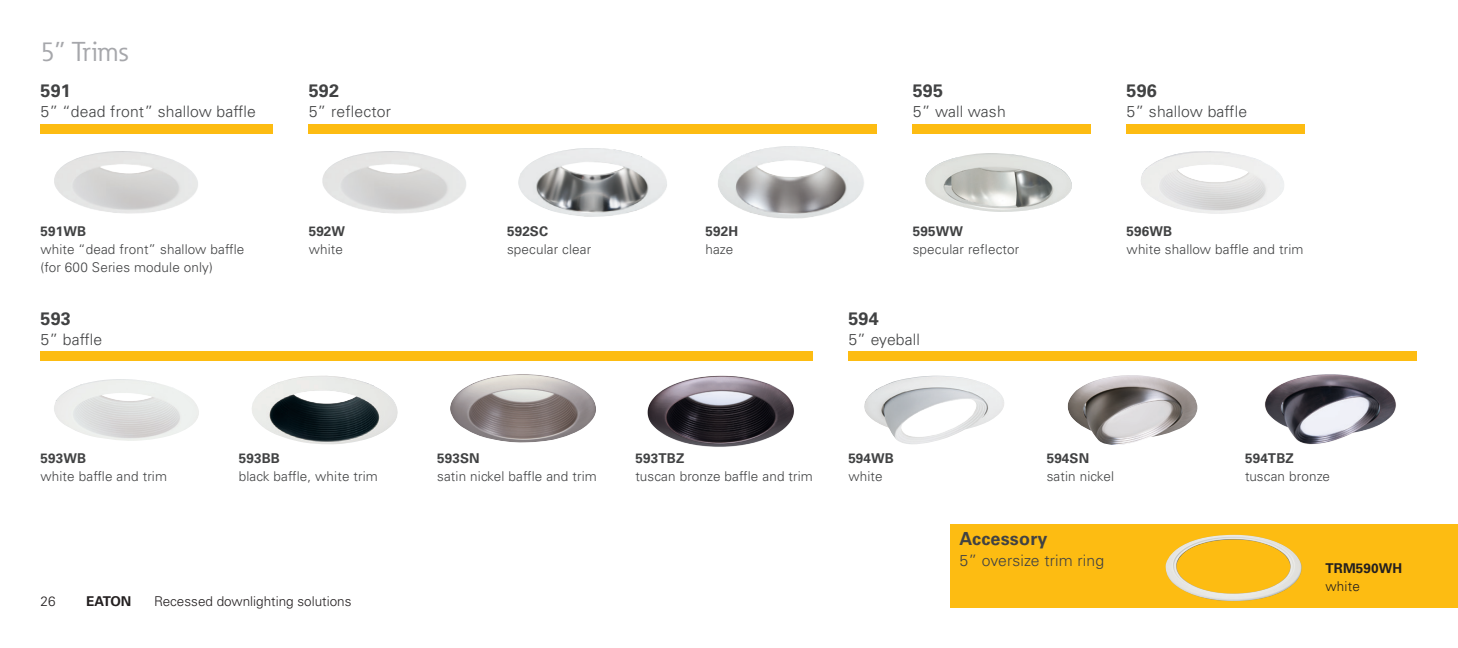
<style>
.page{position:relative;width:1458px;height:648px;background:#fff}
.page>*{position:absolute;margin:0;border:0;box-sizing:border-box;transform-origin:0 0}
.t1{font:27px "Eaton";letter-spacing:.01em;color:#a6a7ab}
.t2{font:700 18px "Univers LT Std";letter-spacing:.01em;color:#414243}
.t3{font:300 15.75px "Univers LT Std";letter-spacing:.01em;color:#414243}
.t4{font:300 13.5px/18px "Univers LT Std";letter-spacing:.01em;color:#414243}
.t5{font:700 13.5px "Univers LT Std";letter-spacing:.01em;color:#414243}
.t6{font:300 13.5px "Univers LT Std";color:#231f20}
.t7{font:700 13.5px "Univers LT Std";letter-spacing:.01em;color:#231f20}
</style>
<div class="page">
<div style="left:309px;top:124px;width:568px;height:10px;background:#fdbc12"></div>
<div style="left:40px;top:124px;width:233px;height:10px;background:#fdbc12"></div>
<div style="left:848px;top:351px;width:569px;height:10px;background:#fdbc12"></div>
<div style="left:40px;top:351px;width:773px;height:10px;background:#fdbc12"></div>
<div style="left:913px;top:124px;width:178px;height:10px;background:#fdbc12"></div>
<div style="left:1127px;top:124px;width:178px;height:10px;background:#fdbc12"></div>
<img style="left:322px;top:151px;width:144px;height:63px">
<img style="left:54px;top:151px;width:144px;height:63px">
<img style="left:518px;top:148px;width:149px;height:69px">
<img style="left:718px;top:146px;width:146px;height:73px">
<img style="left:54px;top:379px;width:145px;height:62px">
<img style="left:252px;top:376px;width:146px;height:69px">
<img style="left:450px;top:374px;width:146px;height:69px">
<img style="left:647px;top:375px;width:147px;height:72px">
<img style="left:864px;top:376px;width:140px;height:68px">
<img style="left:1067px;top:375px;width:131px;height:70px">
<img style="left:1265px;top:374px;width:131px;height:71px">
<img style="left:925px;top:153px;width:147px;height:59px">
<img style="left:1141px;top:151px;width:143px;height:63px">
<div style="left:951px;top:524px;width:507px;height:84px;background:#fdbc12"></div>
<img style="left:1166px;top:535px;width:136px;height:66px">
<h1 class="t1" style="left:40px;top:35px;width:89px">5” Trims</h1>
<h2 class="t2" style="left:40px;top:80px;width:32px">591</h2>
<p class="t3" style="left:40px;top:102px;width:217px">5” “dead front” shallow baffle</p>
<h2 class="t2" style="left:309px;top:80px;width:32px">592</h2>
<p class="t3" style="left:309px;top:102px;width:84px">5” reflector</p>
<h2 class="t2" style="left:913px;top:80px;width:32px">595</h2>
<p class="t3" style="left:913px;top:102px;width:94px">5” wall wash</p>
<h2 class="t2" style="left:1127px;top:80px;width:32px">596</h2>
<p class="t3" style="left:1127px;top:102px;width:122px">5” shallow baffle</p>
<p class="t5" style="left:40px;top:223px;width:47px">591WB</p>
<p class="t4" style="left:40px;top:240px;width:205px">white “dead front” shallow baffle (for 600 Series module only)</p>
<p class="t5" style="left:309px;top:223px;width:38px">592W</p>
<p class="t4" style="left:309px;top:240px;width:36px">white</p>
<p class="t5" style="left:507px;top:223px;width:43px">592SC</p>
<p class="t4" style="left:507px;top:240px;width:86px">specular clear</p>
<p class="t5" style="left:705px;top:223px;width:34px">592H</p>
<p class="t4" style="left:705px;top:240px;width:29px">haze</p>
<p class="t5" style="left:913px;top:223px;width:52px">595WW</p>
<p class="t4" style="left:913px;top:240px;width:108px">specular reflector</p>
<p class="t5" style="left:1127px;top:223px;width:47px">596WB</p>
<p class="t4" style="left:1127px;top:240px;width:178px">white shallow baffle and trim</p>
<h2 class="t2" style="left:40px;top:308px;width:32px">593</h2>
<p class="t3" style="left:40px;top:330px;width:63px">5” baffle</p>
<h2 class="t2" style="left:848px;top:308px;width:32px">594</h2>
<p class="t3" style="left:848px;top:330px;width:73px">5” eyeball</p>
<p class="t5" style="left:40px;top:450px;width:47px">593WB</p>
<p class="t4" style="left:40px;top:467px;width:128px">white baffle and trim</p>
<p class="t5" style="left:239px;top:450px;width:43px">593BB</p>
<p class="t4" style="left:239px;top:467px;width:141px">black baffle, white trim</p>
<p class="t5" style="left:437px;top:450px;width:44px">593SN</p>
<p class="t4" style="left:437px;top:467px;width:161px">satin nickel baffle and trim</p>
<p class="t5" style="left:636px;top:450px;width:50px">593TBZ</p>
<p class="t4" style="left:636px;top:467px;width:179px">tuscan bronze baffle and trim</p>
<p class="t5" style="left:848px;top:450px;width:47px">594WB</p>
<p class="t4" style="left:848px;top:467px;width:36px">white</p>
<p class="t5" style="left:1047px;top:450px;width:44px">594SN</p>
<p class="t4" style="left:1047px;top:467px;width:69px">satin nickel</p>
<p class="t5" style="left:1245px;top:450px;width:50px">594TBZ</p>
<p class="t4" style="left:1245px;top:467px;width:87px">tuscan bronze</p>
<h2 class="t2" style="left:959px;top:529px;width:90px">Accessory</h2>
<p class="t3" style="left:959px;top:551px;width:146px">5” oversize trim ring</p>
<p class="t7" style="left:1326px;top:560px;width:78px">TRM590WH</p>
<p class="t6" style="left:1326px;top:578px;width:36px">white</p>
<p class="t6" style="left:40px;top:593px;width:17px">26</p>
<p class="t7" style="left:86px;top:593px;width:47px">EATON</p>
<p class="t6" style="left:154px;top:593px;width:199px">Recessed downlighting solutions</p>
</div>
